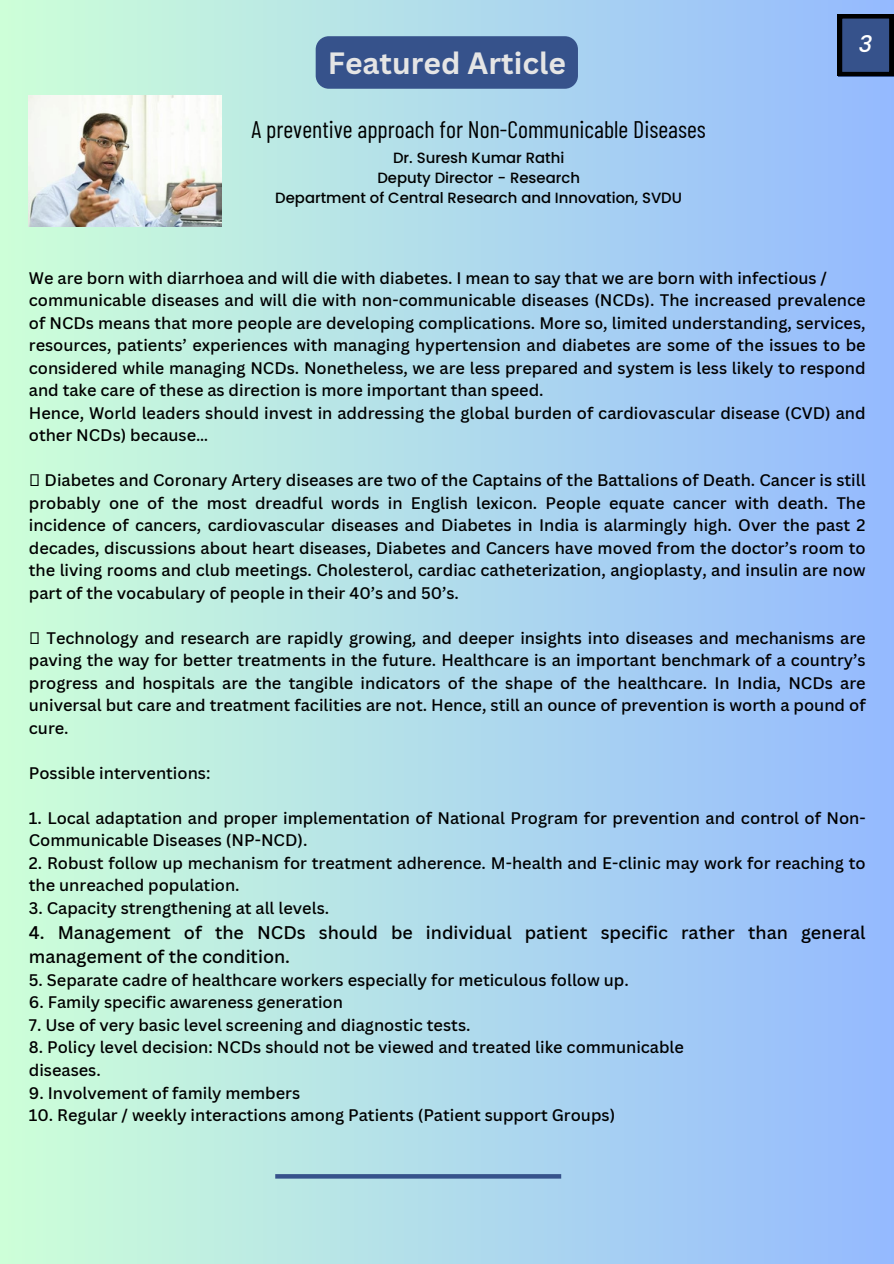
<style>
.page{position:relative;width:894px;height:1264px;background:#fff}
.page>*{position:absolute;margin:0;border:0;box-sizing:border-box;transform-origin:0 0}
.t1{font:700 30px "Canva Sans";color:#e5e5e5}
.t2{font:24px "Barlow Condensed";color:#000}
.t3{font:italic 500 22.8px "Poppins";color:#fff}
.t4{font:500 17.85px/24.8px "Canva Sans";color:#000}
.t5{font:500 16.35px/22.5px "Canva Sans";color:#000;text-align:justify}
.t6{font:500 14.85px "Poppins";color:#000}
</style>
<div class="page">
<div style="left:0;top:0;width:893px;height:1263px;background:linear-gradient(to right,#cdffd8,#94b9ff)"></div>
<svg style="left:837px;top:14px;width:56px;height:62px;background:#263b64"></svg>
<img style="left:29px;top:96px;width:192px;height:130px">
<div style="left:315px;top:36px;width:262px;height:53px;background:#36528b;border-radius:13px"></div>
<svg style="left:275px;top:1174px;width:286px;height:4px"></svg>
<svg style="left:31px;top:474px;width:8px;height:12px"></svg>
<svg style="left:31px;top:632px;width:8px;height:11px"></svg>
<p class="t1" style="left:327px;top:42px;width:240px">Featured Article</p>
<p class="t2" style="left:251px;top:114px;width:455px">A preventive approach for Non-Communicable Diseases</p>
<p class="t6" style="left:393px;top:147px;width:173px">Dr. Suresh Kumar Rathi</p>
<p class="t6" style="left:377px;top:167px;width:204px">Deputy Director - Research</p>
<p class="t6" style="left:275px;top:188px;width:408px">Department of Central Research and Innovation, SVDU</p>
<h1 class="t3" style="left:858px;top:28px;width:15px">3</h1>
<p class="t5" style="left:29px;top:266px;width:799px">We are born with diarrhoea and will die with diabetes. I mean to say that we are born with infectious /</p>
<h2 class="t5" style="left:29px;top:288px;width:838px">communicable diseases and will die with non-communicable diseases (NCDs). The increased prevalence of NCDs means that more people are developing complications. More so, limited understanding, services, resources, patients’ experiences with managing hypertension and diabetes are some of the issues to be considered while managing NCDs. Nonetheless, we are less prepared and system is less likely to respond and take care of these as direction is more important than speed.</h2>
<p class="t5" style="left:29px;top:401px;width:838px">Hence, World leaders should invest in addressing the global burden of cardiovascular disease (CVD) and other NCDs) because…</p>
<p class="t5" style="left:29px;top:468px;width:838px;text-indent:16px">Diabetes and Coronary Artery diseases are two of the Captains of the Battalions of Death. Cancer is still probably one of the most dreadful words in English lexicon. People equate cancer with death. The incidence of cancers, cardiovascular diseases and Diabetes in India is alarmingly high. Over the past 2 decades, discussions about heart diseases, Diabetes and Cancers have moved from the doctor’s room to the living rooms and club meetings. Cholesterol, cardiac catheterization, angioplasty, and insulin are now part of the vocabulary of people in their 40’s and 50’s.</p>
<p class="t5" style="left:29px;top:626px;width:838px;text-indent:18px">Technology and research are rapidly growing, and deeper insights into diseases and mechanisms are paving the way for better treatments in the future. Healthcare is an important benchmark of a country’s progress and hospitals are the tangible indicators of the shape of the healthcare. In India, NCDs are universal but care and treatment facilities are not. Hence, still an ounce of prevention is worth a pound of cure.</p>
<p class="t5" style="left:29px;top:761px;width:183px">Possible interventions:</p>
<p class="t5" style="left:29px;top:806px;width:838px">1. Local adaptation and proper implementation of National Program for prevention and control of Non-<br>Communicable Diseases (NP-NCD).</p>
<p class="t5" style="left:29px;top:851px;width:838px">2. Robust follow up mechanism for treatment adherence. M-health and E-clinic may work for reaching to the unreached population.</p>
<p class="t5" style="left:29px;top:896px;width:302px">3. Capacity strengthening at all levels.</p>
<p class="t4" style="left:29px;top:919px;width:838px">4. Management of the NCDs should be individual patient specific rather than general management of the condition.</p>
<p class="t5" style="left:29px;top:968px;width:601px">5. Separate cadre of healthcare workers especially for meticulous follow up.</p>
<p class="t5" style="left:29px;top:990px;width:315px">6. Family specific awareness generation</p>
<p class="t5" style="left:29px;top:1013px;width:443px">7. Use of very basic level screening and diagnostic tests.</p>
<p class="t5" style="left:29px;top:1035px;width:656px">8. Policy level decision: NCDs should not be viewed and treated like communicable</p>
<p class="t5" style="left:29px;top:1058px;width:73px">diseases.</p>
<p class="t5" style="left:29px;top:1080px;width:273px">9. Involvement of family members</p>
<p class="t5" style="left:29px;top:1103px;width:587px">10. Regular / weekly interactions among Patients (Patient support Groups)</p>
</div>
